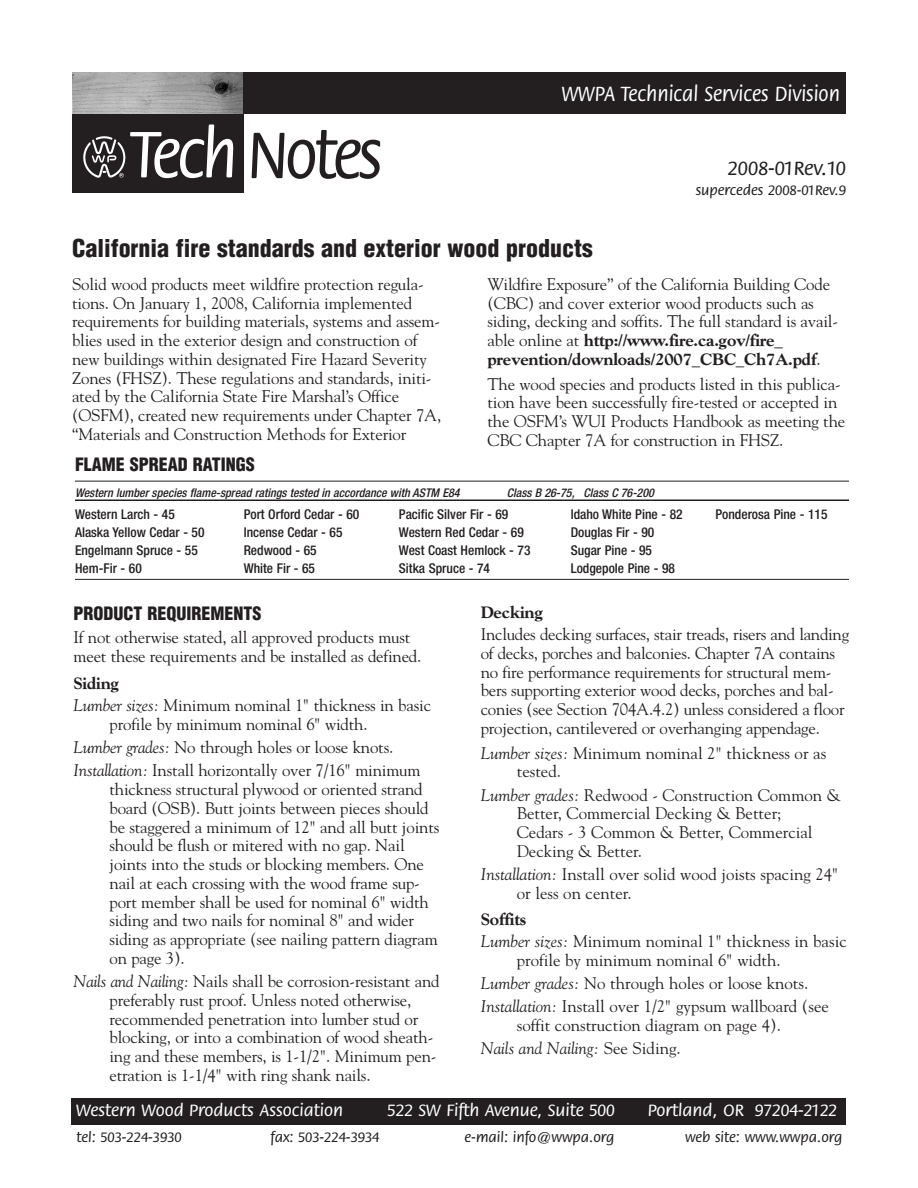
<style>
.page{position:relative;width:918px;height:1188px;background:#fff}
.page>*{position:absolute;margin:0;border:0;box-sizing:border-box;transform-origin:0 0}
.t1{font:500 72px "Flora";letter-spacing:-.05em;color:#231f20;scale:.9 1}
.t2{font:900 condensed 24px "Helvetica";color:#231f20}
.t3{font:500 22.5px "Flora";color:#fff;scale:.9 1}
.t4{font:500 21px "Flora";color:#231f20}
.t5{font:500 18px "Flora";color:#fff}
.t6{font:900 condensed 18px "Helvetica";color:#231f20}
.t7{font:16.8px/18.8px "Goudy";letter-spacing:-.01em;color:#231f20}
.t8{font:800 16.8px "Goudy";letter-spacing:-.01em;color:#231f20}
.t9{font:500 15px "Flora";color:#231f20}
.t10{font:500 condensed 13.5px "Helvetica Neue";color:#231f20}
.t11{font:italic 500 condensed 12px "Helvetica Neue";color:#231f20}
.s1{color:#fff}
.s2{font-weight:800}
.s3{font-style:italic}
.s4{font-size:15px;color:#231f20}
</style>
<div class="page">
<div style="left:72px;top:113px;width:171px;height:80px;background:#231f20"></div>
<div style="left:191px;top:73px;width:655px;height:41px;background:#231f20"></div>
<img style="left:72px;top:73px;width:171px;height:40px">
<div style="left:71px;top:1098px;width:775px;height:27px;background:#231f20"></div>
<img style="left:83px;top:136px;width:42px;height:42px">
<hr style="left:75px;top:481px;width:774px;height:1px;background:#231f20">
<hr style="left:75px;top:500px;width:774px;height:1px;background:#231f20">
<hr style="left:75px;top:579px;width:774px;height:1px;background:#231f20">
<h1 class="t1" style="left:131px;top:125px;width:281px"><span class="s1">Tech</span> Notes</h1>
<h3 class="t3" style="left:562px;top:85px;width:311px">WWPA Technical Services Division</h3>
<p class="t4" style="left:728px;top:160px;width:120px">2008-01Rev.10</p>
<p class="t9" style="left:696px;top:184px;width:152px">supercedes 2008-01Rev.9</p>
<h2 class="t2" style="left:72px;top:239px;width:522px">California fire standards and exterior wood products</h2>
<p class="t7" style="left:72px;top:276px;width:371px">Solid wood products meet wildfire protection regula&shy;tions. On January 1, 2008, California implemented requirements for building materials, systems and assem&shy;blies used in the exterior design and construction of new buildings within designated Fire Hazard Severity Zones (FHSZ). These regulations and standards, initi&shy;ated by the California State Fire Marshal’s Office (OSFM), created new requirements under Chapter 7A, “Materials and Construction Methods for Exterior</p>
<p class="t7" style="left:488px;top:276px;width:352px">Wildfire Exposure” of the California Building Code (CBC) and cover exterior wood products such as siding, decking and soffits. The full standard is avail&shy;able online at <span class="s2">http://www.fire.ca.gov/fire_ prevention/downloads/2007_CBC_Ch7A.pdf</span>.</p>
<p class="t7" style="left:488px;top:376px;width:359px">The wood species and products listed in this publica&shy;tion have been successfully fire-tested or accepted in the OSFM’s WUI Products Handbook as meeting the CBC Chapter 7A for construction in FHSZ.</p>
<p class="t6" style="left:75px;top:458px;width:181px">FLAME SPREAD RATINGS</p>
<p class="t11" style="left:75px;top:488px;width:388px">Western lumber species flame-spread ratings tested in accordance with ASTM E84</p>
<p class="t11" style="left:507px;top:488px;width:151px">Class B 26-75, Class C 76-200</p>
<p class="t10" style="left:75px;top:509px;width:101px">Western Larch - 45</p>
<p class="t10" style="left:244px;top:509px;width:117px">Port Orford Cedar - 60</p>
<p class="t10" style="left:399px;top:509px;width:111px">Pacific Silver Fir - 69</p>
<p class="t10" style="left:571px;top:509px;width:113px">Idaho White Pine - 82</p>
<p class="t10" style="left:715px;top:509px;width:114px">Ponderosa Pine - 115</p>
<p class="t10" style="left:75px;top:527px;width:131px">Alaska Yellow Cedar - 50</p>
<p class="t10" style="left:244px;top:527px;width:100px">Incense Cedar - 65</p>
<p class="t10" style="left:399px;top:527px;width:126px">Western Red Cedar - 69</p>
<p class="t10" style="left:571px;top:527px;width:85px">Douglas Fir - 90</p>
<p class="t10" style="left:75px;top:545px;width:124px">Engelmann Spruce - 55</p>
<p class="t10" style="left:244px;top:545px;width:74px">Redwood - 65</p>
<p class="t10" style="left:399px;top:545px;width:133px">West Coast Hemlock - 73</p>
<p class="t10" style="left:571px;top:545px;width:83px">Sugar Pine - 95</p>
<p class="t10" style="left:75px;top:563px;width:68px">Hem-Fir - 60</p>
<p class="t10" style="left:244px;top:563px;width:73px">White Fir - 65</p>
<p class="t10" style="left:399px;top:563px;width:93px">Sitka Spruce - 74</p>
<p class="t10" style="left:571px;top:563px;width:106px">Lodgepole Pine - 98</p>
<p class="t6" style="left:74px;top:606px;width:190px">PRODUCT REQUIREMENTS</p>
<p class="t7" style="left:74px;top:629px;width:349px">If not otherwise stated, all approved products must meet these requirements and be installed as defined.</p>
<p class="t7" style="left:74px;top:674px;width:359px;line-height:21.8px"><span class="s2">Siding<br></span><span class="s3">Lumber sizes:</span> Minimum nominal 1" thickness in basic</p>
<p class="t7" style="left:74px;top:714px;width:349px;line-height:23.2px;text-indent:36px">profile by minimum nominal 6" width.<br><span class="s3">Lumber grades:</span> No through holes or loose knots.<br><span class="s3">Installation:</span> Install horizontally over 7/16" minimum</p>
<p class="t7" style="left:110px;top:781px;width:331px">thickness structural plywood or oriented strand board (OSB). Butt joints between pieces should be staggered a minimum of 12" and all butt joints should be flush or mitered with no gap. Nail joints into the studs or blocking members. One nail at each crossing with the wood frame sup&shy;port member shall be used for nominal 6" width siding and two nails for nominal 8" and wider siding as appropriate (see nailing pattern diagram on page 3).</p>
<p class="t7" style="left:109px;top:973px;width:332px;text-indent:-36px"><span class="s3">Nails and Nailing:</span> Nails shall be corrosion-resistant and preferably rust proof. Unless noted otherwise, recommended penetration into lumber stud or blocking, or into a combination of wood sheath&shy;ing and these members, is 1-1/2". Minimum pen&shy;etration is 1-1/4" with ring shank nails.</p>
<p class="t8" style="left:481px;top:606px;width:64px">Decking</p>
<p class="t7" style="left:481px;top:626px;width:370px">Includes decking surfaces, stair treads, risers and landing of decks, porches and balconies. Chapter 7A contains no fire performance requirements for structural mem&shy;bers supporting exterior wood decks, porches and bal&shy;conies (see Section 704A.4.2) unless considered a floor projection, cantilevered or overhanging appendage.</p>
<p class="t7" style="left:517px;top:745px;width:311px;text-indent:-36px"><span class="s3">Lumber sizes:</span> Minimum nominal 2" thickness or as tested.</p>
<p class="t7" style="left:517px;top:787px;width:326px;text-indent:-36px"><span class="s3">Lumber grades:</span> Redwood - Construction Common &amp; Better, Commercial Decking &amp; Better;<br>Cedars - 3 Common &amp; Better, Commercial Decking &amp; Better.</p>
<p class="t7" style="left:517px;top:866px;width:323px;text-indent:-36px"><span class="s3">Installation:</span> Install over solid wood joists spacing 24" or less on center.</p>
<p class="t7" style="left:481px;top:910px;width:368px;line-height:21.8px"><span class="s2">Soffits<br></span><span class="s3">Lumber sizes:</span> Minimum nominal 1" thickness in basic</p>
<p class="t7" style="left:481px;top:950px;width:350px;line-height:23.2px;text-indent:36px">profile by minimum nominal 6" width.<br><span class="s3">Lumber grades:</span> No through holes or loose knots.<br><span class="s3">Installation:</span> Install over 1/2" gypsum wallboard (see</p>
<p class="t7" style="left:481px;top:1015px;width:302px;line-height:23.2px;text-indent:36px">soffit construction diagram on page 4).<br><span class="s3">Nails and Nailing:</span> See Siding.</p>
<p class="t5" style="left:76px;top:1103px;width:268px">Western Wood Products Association</p>
<p class="t5" style="left:387px;top:1103px;width:229px">522 SW Fifth Avenue, Suite 500</p>
<p class="t5" style="left:648px;top:1103px;width:195px">Portland, OR 97204-2122<span class="s4">:</span></p>
<p class="t9" style="left:76px;top:1131px;width:107px">tel: 503-224-3930</p>
<p class="t9" style="left:271px;top:1131px;width:110px">fax: 503-224-3934</p>
<p class="t9" style="left:465px;top:1131px;width:151px">e-mail: info@wwpa.org</p>
<p class="t9" style="left:685px;top:1131px;width:159px">web site: www.wwpa.org</p>
</div>
